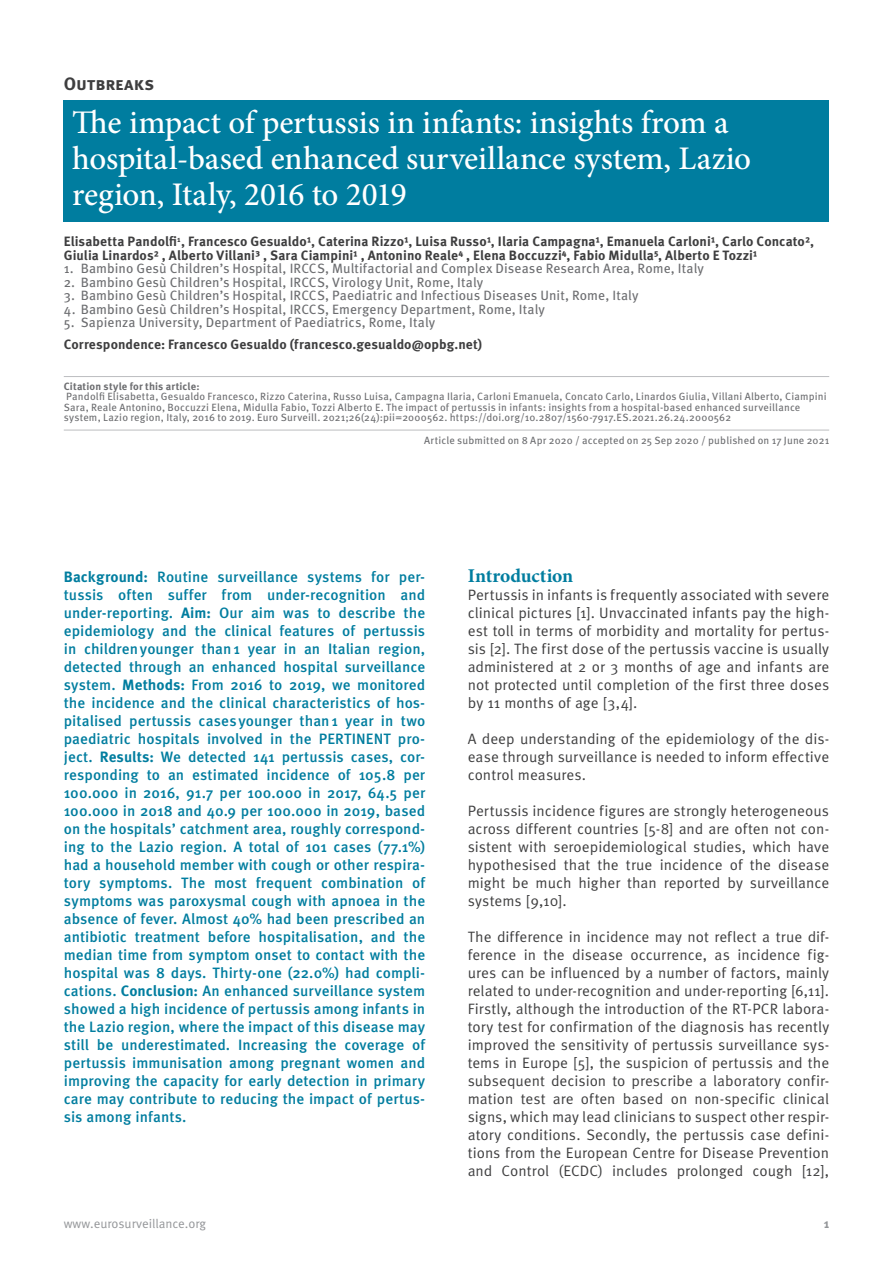
<style>
.page{position:relative;width:893px;height:1263px;background:#fff}
.page>*{position:absolute;margin:0;border:0;box-sizing:border-box;transform-origin:0 0}
.t1{font:500 33px/36px "Minion Pro";letter-spacing:-.005em;color:#fff}
.t2{font:700 19.5px "Minion Pro";letter-spacing:-.005em;color:#007d9f}
.t3{font:700 18px "Meta Pro";color:#3e3e3f}
.t4{font:500 15px/18px "Meta Pro";color:#007d9f;text-align:justify}
.t5{font:15px/18px "Meta Pro";color:#3e3e3f;text-align:justify}
.t6{font:13.5px "Meta Pro";letter-spacing:.005em;color:#6c6d70}
.t7{font:700 13.5px/13.5px "Meta Pro";letter-spacing:.005em;color:#3e3e3f}
.t8{font:12.75px "Meta Pro";color:#939598}
.t9{font:700 12.75px "Meta Pro";color:#939598}
.t10{font:10.5px/10.5px "Meta Pro";letter-spacing:.015em;color:#6c6d70}
.t11{font:700 10.5px "Meta Pro";letter-spacing:.015em;color:#6c6d70}
.s1{font-weight:700}
</style>
<div class="page">
<hr style="left:64px;top:376px;width:765px;height:1px;background:#bcbdc0">
<hr style="left:64px;top:430px;width:765px;height:1px;background:#bcbdc0">
<div style="left:64px;top:100px;width:765px;height:122px;background:#007d9f"></div>
<p class="t3" style="left:64px;top:72px;width:92px">Outbreaks</p>
<h1 class="t1" style="left:72px;top:104px;width:680px">The impact of pertussis in infants: insights from a hospital-based enhanced surveillance system, Lazio region, Italy, 2016 to 2019</h1>
<p class="t7" style="left:64px;top:235px;width:752px">Elisabetta Pandolfi<sup>1</sup>, Francesco Gesualdo¹, Caterina Rizzo¹, Luisa Russo¹, Ilaria Campagna¹, Emanuela Carloni¹, Carlo Concato²,<br>Giulia Linardos² , Alberto Villani³ , Sara Ciampini¹ , Antonino Reale⁴ , Elena Boccuzzi⁴, Fabio Midulla⁵, Alberto E Tozzi¹</p>
<p class="t6" style="left:64px;top:260px;width:642px">1. Bambino Gesù Children’s Hospital, IRCCS, Multifactorial and Complex Disease Research Area, Rome, Italy</p>
<p class="t6" style="left:64px;top:274px;width:421px">2. Bambino Gesù Children’s Hospital, IRCCS, Virology Unit, Rome, Italy</p>
<p class="t6" style="left:64px;top:287px;width:576px">3. Bambino Gesù Children’s Hospital, IRCCS, Paediatric and Infectious Diseases Unit, Rome, Italy</p>
<p class="t6" style="left:64px;top:301px;width:483px">4. Bambino Gesù Children’s Hospital, IRCCS, Emergency Department, Rome, Italy</p>
<p class="t6" style="left:64px;top:314px;width:373px">5. Sapienza University, Department of Paediatrics, Rome, Italy</p>
<p class="t7" style="left:64px;top:338px;width:420px">Correspondence: Francesco Gesualdo (francesco.gesualdo@opbg.net)</p>
<p class="t11" style="left:64px;top:379px;width:137px">Citation style for this article:</p>
<p class="t10" style="left:64px;top:392px;width:764px">Pandolfi Elisabetta, Gesualdo Francesco, Rizzo Caterina, Russo Luisa, Campagna Ilaria, Carloni Emanuela, Concato Carlo, Linardos Giulia, Villani Alberto, Ciampini<br>Sara, Reale Antonino, Boccuzzi Elena, Midulla Fabio, Tozzi Alberto E. The impact of pertussis in infants: insights from a hospital-based enhanced surveillance system, Lazio region, Italy, 2016 to 2019. Euro Surveill. 2021;26(24):pii=2000562. https://doi.org/10.2807/1560-7917.ES.2021.26.24.2000562</p>
<p class="t10" style="left:424px;top:436px;width:407px">Article submitted on 8 Apr 2020 / accepted on 25 Sep 2020 / published on 17 June 2021</p>
<p class="t4" style="left:64px;top:568px;width:363px"><span class="s1">Background:</span> Routine surveillance systems for per&shy;tussis often suffer from under-recognition and under-reporting. <span class="s1">Aim:</span> Our aim was to describe the epidemiology and the clinical features of pertussis in childrenyounger than1 year in an Italian region, detected through an enhanced hospital surveillance system. <span class="s1">Methods:</span> From 2016 to 2019, we monitored the incidence and the clinical characteristics of hos&shy;pitalised pertussis cases younger than1 year in two paediatric hospitals involved in the PERTINENT pro&shy;ject. <span class="s1">Results:</span> We detected 141 pertussis cases, cor&shy;responding to an estimated incidence of 105.8 per 100.000 in 2016, 91.7 per 100.000 in 2017, 64.5 per 100.000 in 2018 and 40.9 per 100.000 in 2019, based on the hospitals’ catchment area, roughly correspond&shy;ing to the Lazio region. A total of 101 cases (77.1%) had a household member with cough or other respira&shy;tory symptoms. The most frequent combination of symptoms was paroxysmal cough with apnoea in the absence of fever. Almost 40% had been prescribed an antibiotic treatment before hospitalisation, and the median time from symptom onset to contact with the hospital was 8 days. Thirty-one (22.0%) had compli&shy;cations. <span class="s1">Conclusion:</span> An enhanced surveillance system showed a high incidence of pertussis among infants in the Lazio region, where the impact of this disease may still be underestimated. Increasing the coverage of pertussis immunisation among pregnant women and improving the capacity for early detection in primary care may contribute to reducing the impact of pertus&shy;sis among infants.</p>
<h2 class="t2" style="left:468px;top:562px;width:107px">Introduction</h2>
<p class="t5" style="left:468px;top:586px;width:363px">Pertussis in infants is frequently associated with severe clinical pictures [1]. Unvaccinated infants pay the high&shy;est toll in terms of morbidity and mortality for pertus&shy;sis [2]. The first dose of the pertussis vaccine is usually administered at 2 or 3 months of age and infants are not protected until completion of the first three doses by 11 months of age [3,4].</p>
<p class="t5" style="left:468px;top:730px;width:363px">A deep understanding of the epidemiology of the dis&shy;ease through surveillance is needed to inform effective control measures.</p>
<p class="t5" style="left:468px;top:802px;width:363px">Pertussis incidence figures are strongly heterogeneous across different countries [5-8] and are often not con&shy;sistent with seroepidemiological studies, which have hypothesised that the true incidence of the disease might be much higher than reported by surveillance systems [9,10].</p>
<p class="t5" style="left:468px;top:928px;width:363px">The difference in incidence may not reflect a true dif&shy;ference in the disease occurrence, as incidence fig&shy;ures can be influenced by a number of factors, mainly related to under-recognition and under-reporting [6,11].<br>Firstly, although the introduction of the RT-PCR labora&shy;tory test for confirmation of the diagnosis has recently improved the sensitivity of pertussis surveillance sys&shy;tems in Europe [5], the suspicion of pertussis and the subsequent decision to prescribe a laboratory confir&shy;mation test are often based on non-specific clinical signs, which may lead clinicians to suspect other respir&shy;atory conditions. Secondly, the pertussis case defini&shy;tions from the European Centre for Disease Prevention and Control (ECDC) includes prolonged cough [12],</p>
<p class="t8" style="left:64px;top:1215px;width:144px">www.eurosurveillance.org</p>
<p class="t9" style="left:824px;top:1215px;width:7px">1</p>
</div>
